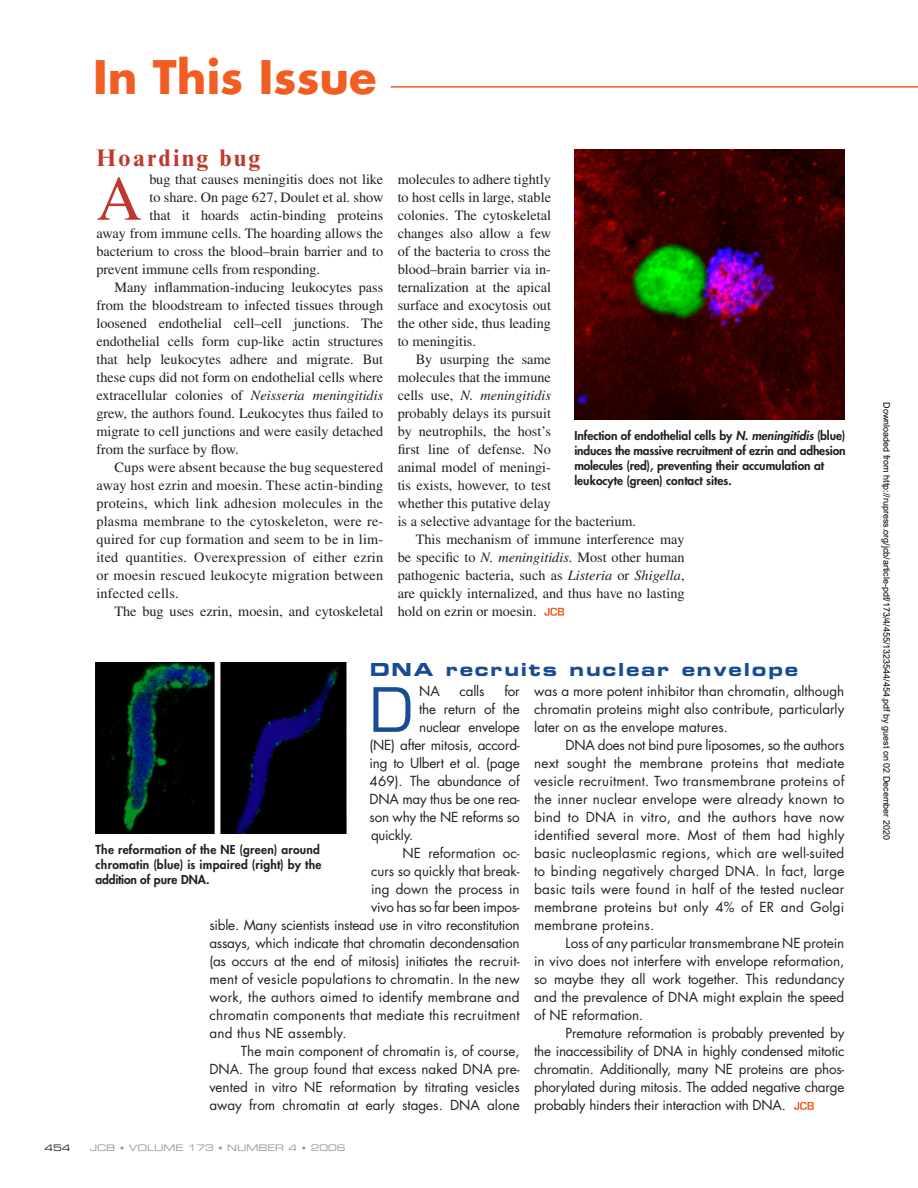
<style>
.page{position:relative;width:918px;height:1188px;background:#fff}
.page>*{position:absolute;margin:0;border:0;box-sizing:border-box;transform-origin:0 0}
.t1{font:63px "Times LT Std";color:#bf372d}
.t2{font:59.55px "Eurostile LT Std";color:#184c93}
.t3{font:700 45px "Futura Std";color:#f15d22}
.t4{font:700 24px "Times New Roman MT Std";letter-spacing:.1em;color:#bf372d}
.t5{font:18px "Eurostile LT Std Bold Ex 2";letter-spacing:.1em;color:#184c93}
.t6{font:14.25px/18px "Times LT Std";color:#231f20;text-align:justify}
.t7{font:italic 14.25px "Times LT Std";color:#231f20}
.t8{font:13.5px/18px "Futura Std";color:#231f20;text-align:justify}
.t9{font:800 12px/15px "Futura Std";color:#231f20}
.t10{font:9px "Arial";color:#000}
.t11{font:9px "Eurostile LT Std Ex 2";color:#949698}
.t12{font:9px "Eurostile LT Std Ex 2";color:#231f20}
.s1{font-style:italic}
.s2{font-style:normal}
.s3{font-size:8.25px}
</style>
<div class="page">
<hr style="left:391px;top:86px;width:527px;height:2px;background:#f15d22">
<svg style="left:544px;top:608px;width:20px;height:8px"></svg>
<svg style="left:794px;top:1102px;width:20px;height:8px"></svg>
<img style="left:96px;top:662px;width:250px;height:171px">
<img style="left:574px;top:149px;width:270px;height:270px">
<h3 class="t3" style="left:93px;top:56px;width:285px">In This Issue</h3>
<h3 class="t4" style="left:96px;top:149px;width:166px">Hoarding bug</h3>
<h1 class="t1" style="left:96px;top:175px;width:47px">A</h1>
<p class="t6" style="left:149px;top:171px;width:235px">bug that causes meningitis does not like</p>
<p class="t6" style="left:149px;top:189px;width:235px">to share. On page 627, Doulet et al. show</p>
<p class="t6" style="left:149px;top:207px;width:235px">that it hoards actin-binding proteins</p>
<p class="t6" style="left:96px;top:225px;width:288px">away from immune cells. The hoarding allows the</p>
<p class="t6" style="left:96px;top:243px;width:288px">bacterium to cross the blood–brain barrier and to</p>
<p class="t6" style="left:96px;top:261px;width:225px">prevent immune cells from responding.</p>
<p class="t6" style="left:114px;top:279px;width:270px">Many inflammation-inducing leukocytes pass</p>
<p class="t6" style="left:96px;top:297px;width:288px">from the bloodstream to infected tissues through</p>
<p class="t6" style="left:96px;top:315px;width:288px">loosened endothelial cell–cell junctions. The</p>
<p class="t6" style="left:96px;top:333px;width:288px">endothelial cells form cup-like actin structures</p>
<p class="t6" style="left:96px;top:351px;width:288px">that help leukocytes adhere and migrate. But</p>
<p class="t6" style="left:96px;top:369px;width:288px">these cups did not form on endothelial cells where</p>
<p class="t6" style="left:96px;top:387px;width:288px">extracellular colonies of <span class="s1">Neisseria meningitidis</span></p>
<p class="t6" style="left:96px;top:405px;width:288px">grew, the authors found. Leukocytes thus failed to</p>
<p class="t6" style="left:96px;top:423px;width:288px">migrate to cell junctions and were easily detached</p>
<p class="t6" style="left:96px;top:441px;width:144px">from the surface by flow.</p>
<p class="t6" style="left:114px;top:459px;width:270px">Cups were absent because the bug sequestered</p>
<p class="t6" style="left:96px;top:477px;width:288px">away host ezrin and moesin. These actin-binding</p>
<p class="t6" style="left:96px;top:495px;width:288px">proteins, which link adhesion molecules in the</p>
<p class="t6" style="left:96px;top:513px;width:288px">plasma membrane to the cytoskeleton, were re-</p>
<p class="t6" style="left:96px;top:531px;width:288px">quired for cup formation and seem to be in lim-</p>
<p class="t6" style="left:96px;top:549px;width:288px">ited quantities. Overexpression of either ezrin</p>
<p class="t6" style="left:96px;top:567px;width:288px">or moesin rescued leukocyte migration between</p>
<p class="t6" style="left:96px;top:585px;width:84px">infected cells.</p>
<p class="t6" style="left:114px;top:603px;width:270px">The bug uses ezrin, moesin, and cytoskeletal</p>
<p class="t6" style="left:398px;top:171px;width:155px">molecules to adhere tightly to host cells in large, stable colonies. The cytoskeletal changes also allow a few of the bacteria to cross the blood–brain barrier via in&shy;ternalization at the apical surface and exocytosis out the other side, thus leading to meningitis.</p>
<p class="t6" style="left:416px;top:351px;width:137px">By usurping the same</p>
<p class="t6" style="left:398px;top:369px;width:155px">molecules that the immune</p>
<p class="t7" style="left:398px;top:389px;width:155px"><span class="s2">cells use,</span> N. meningitidis</p>
<p class="t6" style="left:398px;top:405px;width:155px">probably delays its pursuit</p>
<p class="t6" style="left:398px;top:423px;width:155px">by neutrophils, the host’s</p>
<p class="t6" style="left:398px;top:441px;width:155px">first line of defense. No</p>
<p class="t6" style="left:398px;top:459px;width:155px">animal model of meningi-</p>
<p class="t6" style="left:398px;top:477px;width:155px">tis exists, however, to test</p>
<p class="t6" style="left:398px;top:495px;width:155px">whether this putative delay</p>
<p class="t6" style="left:398px;top:513px;width:240px">is a selective advantage for the bacterium.</p>
<p class="t6" style="left:416px;top:531px;width:270px">This mechanism of immune interference may</p>
<p class="t6" style="left:398px;top:549px;width:288px">be specific to <span class="s1">N. meningitidis</span>. Most other human</p>
<p class="t6" style="left:398px;top:567px;width:288px">pathogenic bacteria, such as <span class="s1">Listeria</span> or <span class="s1">Shigella</span>,</p>
<p class="t6" style="left:398px;top:585px;width:288px">are quickly internalized, and thus have no lasting</p>
<p class="t6" style="left:398px;top:603px;width:140px">hold on ezrin or moesin.</p>
<p class="t9" style="left:574px;top:429px;width:273px">Infection of endothelial cells by <span class="s1">N. meningitidis</span> (blue) induces the massive recruitment of ezrin and adhesion molecules (red), preventing their accumulation at leukocyte (green) contact sites.</p>
<h3 class="t5" style="left:370px;top:661px;width:430px">DNA recruits nuclear envelope</h3>
<h2 class="t2" style="left:370px;top:682px;width:45px">D</h2>
<p class="t8" style="left:419px;top:683px;width:22px">NA</p>
<p class="t8" style="left:460px;top:683px;width:26px">calls</p>
<p class="t8" style="left:504px;top:683px;width:17px">for</p>
<p class="t8" style="left:534px;top:683px;width:312px">was a more potent inhibitor than chromatin, although chromatin proteins might also contribute, particularly later on as the envelope matures.</p>
<p class="t8" style="left:534px;top:737px;width:312px;text-indent:31px">DNA does not bind pure liposomes, so the authors next sought the membrane proteins that mediate vesicle recruitment. Two transmembrane proteins of the inner nuclear envelope were already known to bind to DNA in vitro, and the authors have now identified several more. Most of them had highly basic nucleoplasmic regions, which are well-suited to binding negatively charged DNA. In fact, large basic tails were found in half of the tested nuclear membrane proteins but only 4% of ER and Golgi membrane proteins.</p>
<p class="t8" style="left:534px;top:935px;width:312px;text-indent:31px">Loss of any particular transmembrane NE protein in vivo does not interfere with envelope reformation, so maybe they all work together. This redundancy and the prevalence of DNA might explain the speed of NE reformation.</p>
<p class="t8" style="left:534px;top:1025px;width:312px;text-indent:31px">Premature reformation is probably prevented by the inaccessibility of DNA in highly condensed mitotic chromatin. Additionally, many NE proteins are phos&shy;phorylated during mitosis. The added negative charge probably hinders their interaction with DNA.</p>
<p class="t8" style="left:419px;top:701px;width:102px">the return of the</p>
<p class="t8" style="left:419px;top:719px;width:102px">nuclear envelope</p>
<p class="t8" style="left:370px;top:737px;width:152px">(NE) after mitosis, accord-</p>
<p class="t8" style="left:370px;top:755px;width:152px">ing to Ulbert et al. (page</p>
<p class="t8" style="left:370px;top:773px;width:152px">469). The abundance of</p>
<p class="t8" style="left:370px;top:791px;width:152px">DNA may thus be one rea-</p>
<p class="t8" style="left:370px;top:809px;width:152px">son why the NE reforms so</p>
<p class="t8" style="left:371px;top:827px;width:44px">quickly.</p>
<p class="t8" style="left:403px;top:845px;width:119px">NE reformation oc-</p>
<p class="t8" style="left:371px;top:863px;width:150px">curs so quickly that break-</p>
<p class="t8" style="left:371px;top:881px;width:150px">ing down the process in</p>
<p class="t8" style="left:371px;top:899px;width:150px">vivo has so far been impos-</p>
<p class="t8" style="left:209px;top:917px;width:312px">sible. Many scientists instead use in vitro reconstitution</p>
<p class="t8" style="left:209px;top:935px;width:312px">assays, which indicate that chromatin decondensation</p>
<p class="t8" style="left:209px;top:953px;width:312px">(as occurs at the end of mitosis) initiates the recruit-</p>
<p class="t8" style="left:209px;top:971px;width:312px">ment of vesicle populations to chromatin. In the new</p>
<p class="t8" style="left:209px;top:989px;width:312px">work, the authors aimed to identify membrane and</p>
<p class="t8" style="left:209px;top:1007px;width:312px">chromatin components that mediate this recruitment</p>
<p class="t8" style="left:209px;top:1025px;width:139px">and thus NE assembly.</p>
<p class="t8" style="left:241px;top:1043px;width:280px">The main component of chromatin is, of course,</p>
<p class="t8" style="left:209px;top:1061px;width:312px">DNA. The group found that excess naked DNA pre-</p>
<p class="t8" style="left:209px;top:1079px;width:312px">vented in vitro NE reformation by titrating vesicles</p>
<p class="t8" style="left:209px;top:1097px;width:312px">away from chromatin at early stages. DNA alone</p>
<p class="t9" style="left:96px;top:843px;width:227px;text-align:justify">The reformation of the NE (green) around chromatin (blue) is impaired (right) by the addition of pure DNA.</p>
<p class="t12" style="left:44px;top:1144px;width:28px">454</p>
<p class="t11" style="left:90px;top:1144px;width:257px">JCB <span class="s3">•</span> VOLUME 173 <span class="s3">•</span> NUMBER 4 <span class="s3">•</span> 2006</p>
<p class="t10" style="left:890px;top:402px;width:439px;rotate:90deg">Downloaded from http://rupress.org/jcb/article-pdf/173/4/455/1323544/454.pdf by guest on 02 December 2020</p>
</div>
